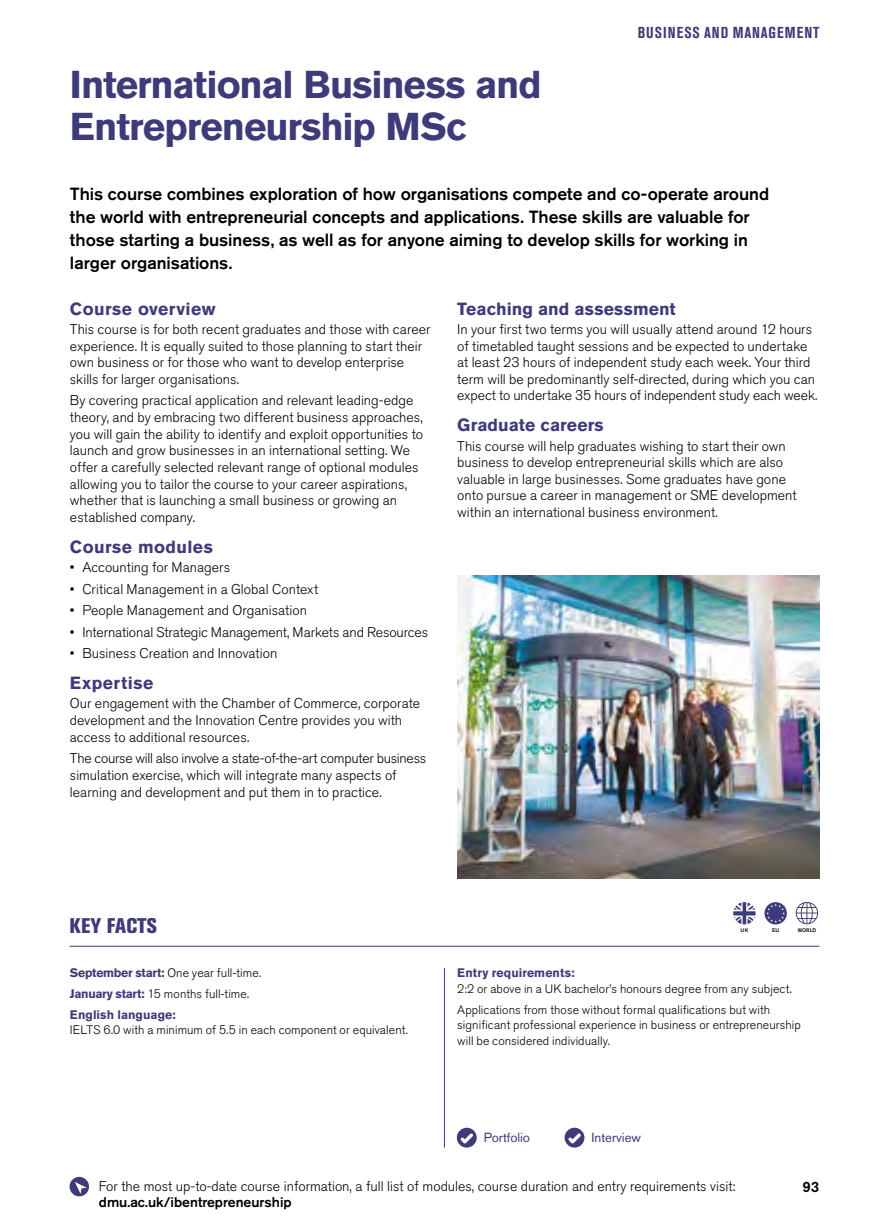
<style>
.page{position:relative;width:869px;height:1231px;background:#fff}
.page>*{position:absolute;margin:0;border:0;box-sizing:border-box;transform-origin:0 0}
.t1{font:700 38.5px/42px "Akzidenz Grotesk Pro";letter-spacing:-.025em;color:#3e3b7b}
.t2{font:800 condensed 21px "Akzidenz Grotesk Pro";letter-spacing:.005em;color:#3e3b7b}
.t3{font:500 17.5px/22.8px "Akzidenz Grotesk Pro";letter-spacing:-.005em;color:#000}
.t4{font:700 17.5px "Akzidenz Grotesk Pro";letter-spacing:.02em;color:#3e3b7b}
.t5{font:700 condensed 15.75px "Akzidenz Grotesk Pro";letter-spacing:.065em;color:#3e3b7b}
.t6{font:500 14.88px "Akzidenz Grotesk Pro";color:#000}
.t7{font:300 14px/16.6px "Akzidenz Grotesk Pro";color:#000}
.t8{font:500 14px "Akzidenz Grotesk Pro";color:#000}
.t9{font:13.12px "Akzidenz Grotesk Pro";color:#3e3b7b}
.t10{font:300 12.25px/20.7px "Akzidenz Grotesk Pro";letter-spacing:.01em;color:#000}
.t11{font:700 12.25px/20.7px "Akzidenz Grotesk Pro";letter-spacing:.005em;color:#3e3b7b}
.t12{font:500 5.25px "Akzidenz Grotesk Pro";letter-spacing:.025em;color:#000}
.s1{font-weight:300;color:#000}
</style>
<div class="page">
<hr style="left:69px;top:945px;width:750px;height:1px;background:#3e3b7b">
<svg style="left:733px;top:902px;width:22px;height:22px"></svg>
<svg style="left:764px;top:902px;width:22px;height:22px"></svg>
<svg style="left:795px;top:902px;width:22px;height:22px"></svg>
<svg style="left:69px;top:1176px;width:20px;height:20px"></svg>
<svg style="left:456px;top:1127px;width:20px;height:20px"></svg>
<svg style="left:564px;top:1127px;width:20px;height:20px"></svg>
<hr style="left:444px;top:967px;width:1px;height:180px;background:#3e3b7b">
<img style="left:457px;top:575px;width:362px;height:303px">
<h1 class="t1" style="left:70px;top:63px;width:473px">International Business and<br>Entrepreneurship MSc</h1>
<p class="t5" style="left:637px;top:22px;width:183px">BUSINESS AND MANAGEMENT</p>
<p class="t3" style="left:70px;top:182px;width:700px">This course combines exploration of how organisations compete and co-operate around the world with entrepreneurial concepts and applications. These skills are valuable for those starting a business, as well as for anyone aiming to develop skills for working in larger organisations.</p>
<p class="t4" style="left:70px;top:297px;width:147px">Course overview</p>
<p class="t7" style="left:70px;top:321px;width:362px">This course is for both recent graduates and those with career experience. It is equally suited to those planning to start their own business or for those who want to develop enterprise skills for larger organisations.</p>
<p class="t7" style="left:70px;top:392px;width:354px">By covering practical application and relevant leading-edge theory, and by embracing two different business approaches, you will gain the ability to identify and exploit opportunities to launch and grow businesses in an international setting. We offer a carefully selected relevant range of optional modules allowing you to tailor the course to your career aspirations, whether that is launching a small business or growing an established company.</p>
<p class="t4" style="left:70px;top:535px;width:144px">Course modules</p>
<p class="t7" style="left:70px;top:558px;width:162px">• Accounting for Managers</p>
<p class="t7" style="left:70px;top:580px;width:249px">• Critical Management in a Global Context</p>
<p class="t7" style="left:70px;top:602px;width:238px">• People Management and Organisation</p>
<p class="t7" style="left:70px;top:623px;width:360px">• International Strategic Management, Markets and Resources</p>
<p class="t7" style="left:70px;top:645px;width:209px">• Business Creation and Innovation</p>
<p class="t4" style="left:70px;top:671px;width:85px">Expertise</p>
<p class="t7" style="left:70px;top:695px;width:351px">Our engagement with the Chamber of Commerce, corporate development and the Innovation Centre provides you with access to additional resources.</p>
<p class="t7" style="left:70px;top:750px;width:358px">The course will also involve a state-of-the-art computer business simulation exercise, which will integrate many aspects of learning and development and put them in to practice.</p>
<p class="t4" style="left:457px;top:297px;width:220px">Teaching and assessment</p>
<p class="t7" style="left:457px;top:321px;width:361px">In your first two terms you will usually attend around 12 hours of timetabled taught sessions and be expected to undertake at least 23 hours of independent study each week. Your third term will be predominantly self-directed, during which you can expect to undertake 35 hours of independent study each week.</p>
<p class="t4" style="left:457px;top:414px;width:148px">Graduate careers</p>
<p class="t7" style="left:457px;top:437px;width:341px">This course will help graduates wishing to start their own business to develop entrepreneurial skills which are also valuable in large businesses. Some graduates have gone onto pursue a career in management or SME development within an international business environment.</p>
<h2 class="t2" style="left:70px;top:912px;width:89px">KEY FACTS</h2>
<p class="t12" style="left:740px;top:926px;width:9px">UK</p>
<p class="t12" style="left:771px;top:926px;width:9px">EU</p>
<p class="t12" style="left:797px;top:926px;width:20px">WORLD</p>
<p class="t11" style="left:70px;top:962px;width:192px">September start: <span class="s1">One year full-time.<br></span>January start: <span class="s1">15 months full-time.<br></span>English language:</p>
<p class="t10" style="left:70px;top:1019px;width:339px">IELTS 6.0 with a minimum of 5.5 in each component or equivalent.</p>
<p class="t11" style="left:457px;top:962px;width:119px">Entry requirements:</p>
<p class="t10" style="left:457px;top:978px;width:336px">2:2 or above in a UK bachelor’s honours degree from any subject.<br>Applications from those without formal qualifications but with</p>
<p class="t10" style="left:457px;top:1017px;width:345px;line-height:15.8px">significant professional experience in business or entrepreneurship will be considered individually.</p>
<p class="t9" style="left:483px;top:1129px;width:48px">Portfolio</p>
<p class="t9" style="left:591px;top:1129px;width:51px">Interview</p>
<p class="t7" style="left:99px;top:1177px;width:637px">For the most up-to-date course information, a full list of modules, course duration and entry requirements visit:</p>
<p class="t8" style="left:99px;top:1192px;width:194px">dmu.ac.uk/ibentrepreneurship</p>
<p class="t6" style="left:802px;top:1176px;width:18px">93</p>
</div>
